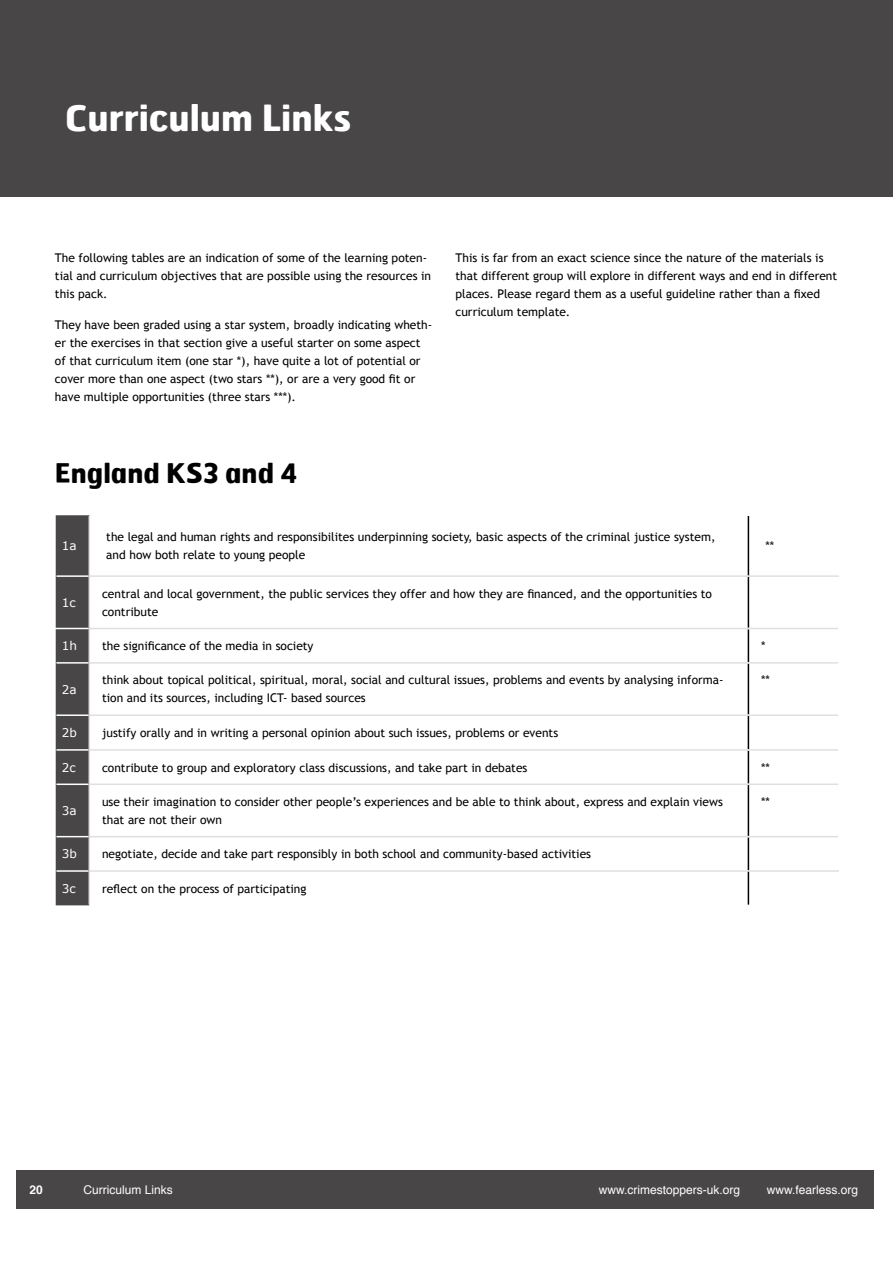
<style>
.page{position:relative;width:893px;height:1263px;background:#fff}
.page>*{position:absolute;margin:0;border:0;box-sizing:border-box;transform-origin:0 0}
.t1{font:700 36px "Hermes";color:#fff}
.t2{font:700 27px "Hermes";color:#000}
.t3{font:12px/18px "Trebuchet MS";color:#000}
.t4{font:12px "Helvetica";color:#fff}
.t5{font:12px "Verdana";color:#fff}
.t6{font:12px "Helvetica";color:#fffffe}
.t7{font:700 12px "Helvetica";color:#fffffe}
</style>
<div class="page">
<div style="left:17px;top:1170px;width:857px;height:39px;background:#484646"></div>
<div style="left:56px;top:515px;width:33px;height:390px;background:#484646"></div>
<hr style="left:748px;top:577px;width:1px;height:51px;background:#000">
<hr style="left:748px;top:629px;width:1px;height:33px;background:#000">
<hr style="left:748px;top:664px;width:1px;height:50px;background:#000">
<hr style="left:748px;top:716px;width:1px;height:33px;background:#000">
<hr style="left:748px;top:751px;width:1px;height:32px;background:#000">
<hr style="left:748px;top:785px;width:1px;height:51px;background:#000">
<hr style="left:748px;top:837px;width:1px;height:33px;background:#000">
<hr style="left:89px;top:662px;width:659px;height:2px;background:#e1dfdf">
<hr style="left:748px;top:662px;width:90px;height:2px;background:#e1dfdf">
<hr style="left:89px;top:714px;width:659px;height:2px;background:#e1dfdf">
<hr style="left:748px;top:714px;width:90px;height:2px;background:#e1dfdf">
<hr style="left:89px;top:749px;width:659px;height:2px;background:#e1dfdf">
<hr style="left:748px;top:749px;width:90px;height:2px;background:#e1dfdf">
<hr style="left:89px;top:783px;width:659px;height:2px;background:#e1dfdf">
<hr style="left:748px;top:783px;width:90px;height:2px;background:#e1dfdf">
<hr style="left:89px;top:836px;width:659px;height:1px;background:#e1dfdf">
<hr style="left:748px;top:836px;width:90px;height:1px;background:#e1dfdf">
<hr style="left:748px;top:575px;width:91px;height:2px;background:#e1dfdf">
<hr style="left:748px;top:628px;width:90px;height:1px;background:#e1dfdf">
<hr style="left:748px;top:516px;width:1px;height:59px;background:#000">
<hr style="left:89px;top:575px;width:659px;height:2px;background:#e1dfdf">
<hr style="left:89px;top:628px;width:659px;height:1px;background:#e1dfdf">
<hr style="left:89px;top:577px;width:1px;height:51px;background:#e1dfdf">
<hr style="left:89px;top:629px;width:1px;height:33px;background:#e1dfdf">
<hr style="left:89px;top:664px;width:1px;height:50px;background:#e1dfdf">
<hr style="left:89px;top:716px;width:1px;height:33px;background:#e1dfdf">
<hr style="left:89px;top:751px;width:1px;height:32px;background:#e1dfdf">
<hr style="left:89px;top:785px;width:1px;height:51px;background:#e1dfdf">
<hr style="left:89px;top:837px;width:1px;height:33px;background:#e1dfdf">
<hr style="left:55px;top:628px;width:34px;height:1px;background:#fff">
<hr style="left:56px;top:662px;width:33px;height:2px;background:#fff">
<hr style="left:56px;top:714px;width:33px;height:2px;background:#fff">
<hr style="left:56px;top:749px;width:33px;height:2px;background:#fff">
<hr style="left:56px;top:783px;width:33px;height:2px;background:#fff">
<hr style="left:56px;top:836px;width:33px;height:1px;background:#fff">
<hr style="left:89px;top:516px;width:1px;height:59px;background:#e1dfdf">
<hr style="left:56px;top:575px;width:33px;height:2px;background:#fff">
<hr style="left:56px;top:870px;width:33px;height:2px;background:#fff">
<hr style="left:89px;top:870px;width:659px;height:2px;background:#e1dfdf">
<hr style="left:89px;top:872px;width:1px;height:33px;background:#e1dfdf">
<hr style="left:748px;top:870px;width:91px;height:2px;background:#e1dfdf">
<hr style="left:748px;top:872px;width:1px;height:33px;background:#000">
<div style="left:0;top:0;width:893px;height:196px;background:#484646"></div>
<h1 class="t1" style="left:65px;top:94px;width:288px">Curriculum Links</h1>
<p class="t3" style="left:55px;top:249px;width:378px">The following tables are an indication of some of the learning poten&shy;tial and curriculum objectives that are possible using the resources in this pack.</p>
<p class="t3" style="left:55px;top:316px;width:379px">They have been graded using a star system, broadly indicating wheth&shy;er the exercises in that section give a useful starter on some aspect of that curriculum item (one star *), have quite a lot of potential or cover more than one aspect (two stars **), or are a very good fit or have multiple opportunities (three stars ***).</p>
<h2 class="t2" style="left:55px;top:455px;width:244px">England KS3 and 4</h2>
<p class="t3" style="left:455px;top:249px;width:383px">This is far from an exact science since the nature of the materials is that different group will explore in different ways and end in different places. Please regard them as a useful guideline rather than a fixed curriculum template.</p>
<p class="t5" style="left:62px;top:538px;width:16px">1a</p>
<p class="t3" style="left:106px;top:528px;width:611px">the legal and human rights and responsibilites underpinning society, basic aspects of the criminal justice system, and how both relate to young people</p>
<p class="t3" style="left:765px;top:537px;width:10px">**</p>
<p class="t5" style="left:62px;top:595px;width:15px">1c</p>
<p class="t3" style="left:102px;top:585px;width:611px">central and local government, the public services they offer and how they are financed, and the opportunities to contribute</p>
<p class="t5" style="left:62px;top:638px;width:17px">1h</p>
<p class="t3" style="left:102px;top:637px;width:213px">the significance of the media in society</p>
<p class="t3" style="left:761px;top:637px;width:6px">*</p>
<p class="t5" style="left:62px;top:682px;width:16px">2a</p>
<p class="t3" style="left:102px;top:671px;width:623px">think about topical political, spiritual, moral, social and cultural issues, problems and events by analysing informa&shy;tion and its sources, including ICT- based sources</p>
<p class="t3" style="left:761px;top:671px;width:10px">**</p>
<p class="t5" style="left:62px;top:725px;width:17px">2b</p>
<p class="t3" style="left:102px;top:724px;width:458px">justify orally and in writing a personal opinion about such issues, problems or events</p>
<p class="t5" style="left:62px;top:760px;width:15px">2c</p>
<p class="t3" style="left:102px;top:758px;width:427px">contribute to group and exploratory class discussions, and take part in debates</p>
<p class="t3" style="left:761px;top:758px;width:10px">**</p>
<p class="t5" style="left:62px;top:803px;width:16px">3a</p>
<p class="t3" style="left:102px;top:793px;width:622px">use their imagination to consider other people’s experiences and be able to think about, express and explain views that are not their own</p>
<p class="t3" style="left:761px;top:793px;width:10px">**</p>
<p class="t5" style="left:62px;top:846px;width:17px">3b</p>
<p class="t3" style="left:102px;top:845px;width:490px">negotiate, decide and take part responsibly in both school and community-based activities</p>
<p class="t5" style="left:62px;top:881px;width:15px">3c</p>
<p class="t3" style="left:102px;top:879px;width:206px">reflect on the process of participating</p>
<p class="t7" style="left:29px;top:1180px;width:15px">20</p>
<p class="t6" style="left:83px;top:1181px;width:91px">Curriculum Links</p>
<p class="t4" style="left:599px;top:1181px;width:143px">www.crimestoppers-uk.org</p>
<p class="t4" style="left:767px;top:1181px;width:93px">www.fearless.org</p>
</div>
